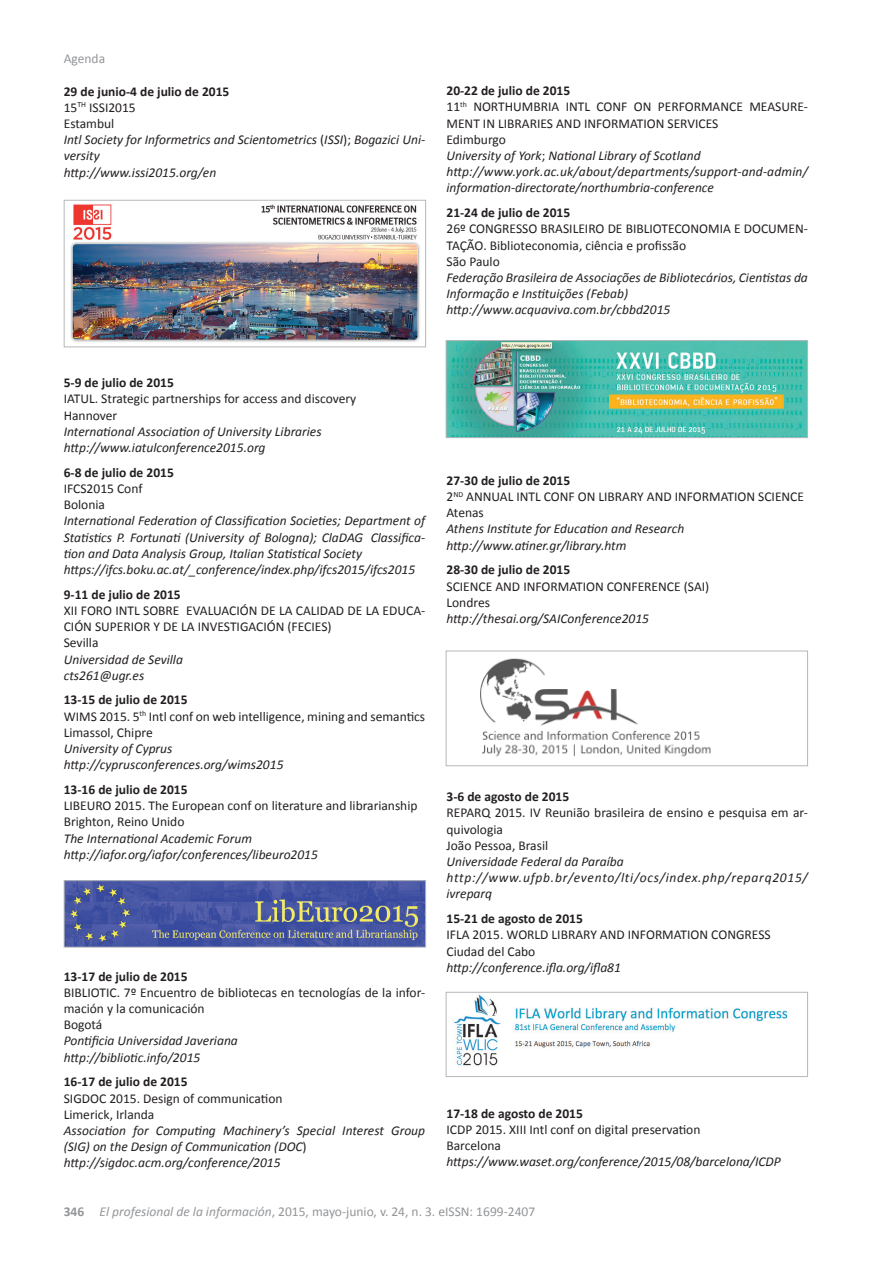
<style>
.page{position:relative;width:893px;height:1263px;background:#fff}
.page>*{position:absolute;margin:0;border:0;box-sizing:border-box;transform-origin:0 0}
.t1{font:italic 13.5px/16.2px "Calibri";color:#231f20}
.t2{font:13.5px/16.2px "Calibri";color:#231f20}
.t3{font:700 13.5px "Calibri";color:#231f20}
.t4{font:italic 13.5px/16.2px "Calibri";letter-spacing:.04em;color:#231f20}
.t5{font:13.5px "Calibri";color:#939598}
.s1{font-weight:700;font-style:normal}
.s2{font-style:normal}
.s3{font-weight:700}
.s4{font-style:italic}
</style>
<div class="page">
<img style="left:480px;top:658px;width:231px;height:99px">
<div style="left:446px;top:651px;width:362px;height:115px;border:1px solid #b5b7bb"></div>
<img style="left:454px;top:994px;width:334px;height:72px">
<div style="left:446px;top:992px;width:362px;height:85px;border:1px solid #b5b7bb"></div>
<img style="left:66px;top:882px;width:358px;height:63px">
<div style="left:64px;top:880px;width:362px;height:67px;border:1px solid #b5b7bb"></div>
<img style="left:448px;top:342px;width:358px;height:94px">
<div style="left:446px;top:340px;width:362px;height:98px;border:1px solid #b5b7bb"></div>
<img style="left:70px;top:204px;width:350px;height:138px">
<div style="left:64px;top:200px;width:362px;height:147px;border:1px solid #b5b7bb"></div>
<p class="t5" style="left:64px;top:50px;width:43px">Agenda</p>
<p class="t1" style="left:64px;top:83px;width:363px"><span class="s1">29 de junio-4 de julio de 2015<br></span><span class="s2">15</span><sup>TH</sup> <span class="s2">ISSI2015<br>Estambul<br></span>Intl Society for Informetrics and Scientometrics <span class="s2">(</span>ISSI<span class="s2">);</span> Bogazici Uni&shy;versity<br>http://www.issi2015.org/en</p>
<p class="t1" style="left:446px;top:82px;width:363px"><span class="s1">20-22 de julio de 2015<br></span><span class="s2">11</span><sup>th</sup> <span class="s2">NORTHUMBRIA INTL CONF ON PERFORMANCE MEASURE-MENT IN LIBRARIES AND INFORMATION SERVICES<br>Edimburgo<br></span>University of York<span class="s2">;</span> National Library of Scotland http://www.york.ac.uk/about/departments/support-and-admin/ information-directorate/northumbria-conference</p>
<p class="t3" style="left:446px;top:204px;width:125px">21-24 de julio de 2015</p>
<p class="t2" style="left:446px;top:221px;width:363px">26º CONGRESSO BRASILEIRO DE BIBLIOTECONOMIA E DOCUMEN-<br>TAÇÃO. Biblioteconomia, ciência e profissão<br>São Paulo</p>
<p class="t1" style="left:446px;top:269px;width:363px">Federação Brasileira de Associações de Bibliotecários, Cientistas da<br>Informação e Instituições (Febab) http://www.acquaviva.com.br/cbbd2015</p>
<p class="t3" style="left:64px;top:374px;width:112px">5-9 de julio de 2015</p>
<p class="t2" style="left:64px;top:391px;width:294px">IATUL. Strategic partnerships for access and discovery<br>Hannover</p>
<p class="t1" style="left:64px;top:423px;width:259px">International Association of University Libraries http://www.iatulconference2015.org</p>
<p class="t3" style="left:64px;top:464px;width:112px">6-8 de julio de 2015</p>
<p class="t2" style="left:64px;top:480px;width:80px">IFCS2015 Conf<br>Bolonia</p>
<p class="t1" style="left:64px;top:512px;width:363px">International Federation of Classification Societies; Department of Statistics P. Fortunati (University of Bologna); ClaDAG Classifica&shy;tion and Data Analysis Group, Italian Statistical Society https://ifcs.boku.ac.at/_conference/index.php/ifcs2015/ifcs2015</p>
<p class="t3" style="left:64px;top:586px;width:118px">9-11 de julio de 2015</p>
<p class="t2" style="left:64px;top:602px;width:363px">XII FORO INTL SOBRE EVALUACIÓN DE LA CALIDAD DE LA EDUCA-<br>CIÓN SUPERIOR Y DE LA INVESTIGACIÓN (FECIES)<br>Sevilla</p>
<p class="t1" style="left:64px;top:650px;width:121px">Universidad de Sevilla cts261@ugr.es</p>
<p class="t2" style="left:64px;top:692px;width:363px"><span class="s3">13-15 de julio de 2015<br></span>WIMS 2015. 5<sup>th</sup> Intl conf on web intelligence, mining and semantics<br>Limassol, Chipre</p>
<p class="t1" style="left:64px;top:740px;width:221px">University of Cyprus http://cyprusconferences.org/wims2015</p>
<p class="t3" style="left:64px;top:781px;width:125px">13-16 de julio de 2015</p>
<p class="t2" style="left:64px;top:797px;width:355px">LIBEURO 2015. The European conf on literature and librarianship<br>Brighton, Reino Unido</p>
<p class="t1" style="left:64px;top:829px;width:256px">The International Academic Forum http://iafor.org/iafor/conferences/libeuro2015</p>
<p class="t3" style="left:64px;top:967px;width:125px">13-17 de julio de 2015</p>
<p class="t2" style="left:64px;top:984px;width:363px">BIBLIOTIC. 7º Encuentro de bibliotecas en tecnologías de la infor&shy;mación y la comunicación<br>Bogotá</p>
<p class="t1" style="left:64px;top:1032px;width:176px">Pontificia Universidad Javeriana http://bibliotic.info/2015</p>
<p class="t3" style="left:64px;top:1073px;width:125px">16-17 de julio de 2015</p>
<p class="t2" style="left:64px;top:1090px;width:220px">SIGDOC 2015. Design of communication<br>Limerick, Irlanda</p>
<p class="t1" style="left:64px;top:1122px;width:363px">Association for Computing Machinery’s Special Interest Group (SIG) on the Design of Communication (DOC<span class="s2">) </span>http://sigdoc.acm.org/conference/2015</p>
<p class="t2" style="left:446px;top:472px;width:359px"><span class="s3">27-30 de julio de 2015<br></span>2<sup>ND</sup> ANNUAL INTL CONF ON LIBRARY AND INFORMATION SCIENCE<br>Atenas</p>
<p class="t1" style="left:446px;top:520px;width:239px">Athens Institute for Education and Research http://www.atiner.gr/library.htm</p>
<p class="t3" style="left:446px;top:561px;width:125px">28-30 de julio de 2015</p>
<p class="t2" style="left:446px;top:578px;width:264px">SCIENCE AND INFORMATION CONFERENCE (SAI)<br>Londres</p>
<p class="t1" style="left:446px;top:610px;width:204px">http://thesai.org/SAIConference2015</p>
<p class="t3" style="left:446px;top:788px;width:124px">3-6 de agosto de 2015</p>
<p class="t2" style="left:446px;top:805px;width:363px">REPARQ 2015. IV Reunião brasileira de ensino e pesquisa em ar&shy;quivologia<br>João Pessoa, Brasil</p>
<p class="t4" style="left:446px;top:853px;width:363px">Universidade Federal da Paraíba http://www.ufpb.br/evento/lti/ocs/index.php/reparq2015/ ivreparq</p>
<p class="t3" style="left:446px;top:910px;width:138px">15-21 de agosto de 2015</p>
<p class="t2" style="left:446px;top:927px;width:326px">IFLA 2015. WORLD LIBRARY AND INFORMATION CONGRESS<br>Ciudad del Cabo</p>
<p class="t1" style="left:446px;top:959px;width:176px">http://conference.ifla.org/ifla81</p>
<p class="t3" style="left:446px;top:1104px;width:138px">17-18 de agosto de 2015</p>
<p class="t2" style="left:446px;top:1121px;width:255px">ICDP 2015. XIII Intl conf on digital preservation<br>Barcelona</p>
<p class="t1" style="left:446px;top:1153px;width:336px">https://www.waset.org/conference/2015/08/barcelona/ICDP</p>
<p class="t5" style="left:64px;top:1203px;width:473px"><span class="s3">346</span> <span class="s4">El profesional de la información</span>, 2015, mayo-junio, v. 24, n. 3. eISSN: 1699-2407</p>
</div>
